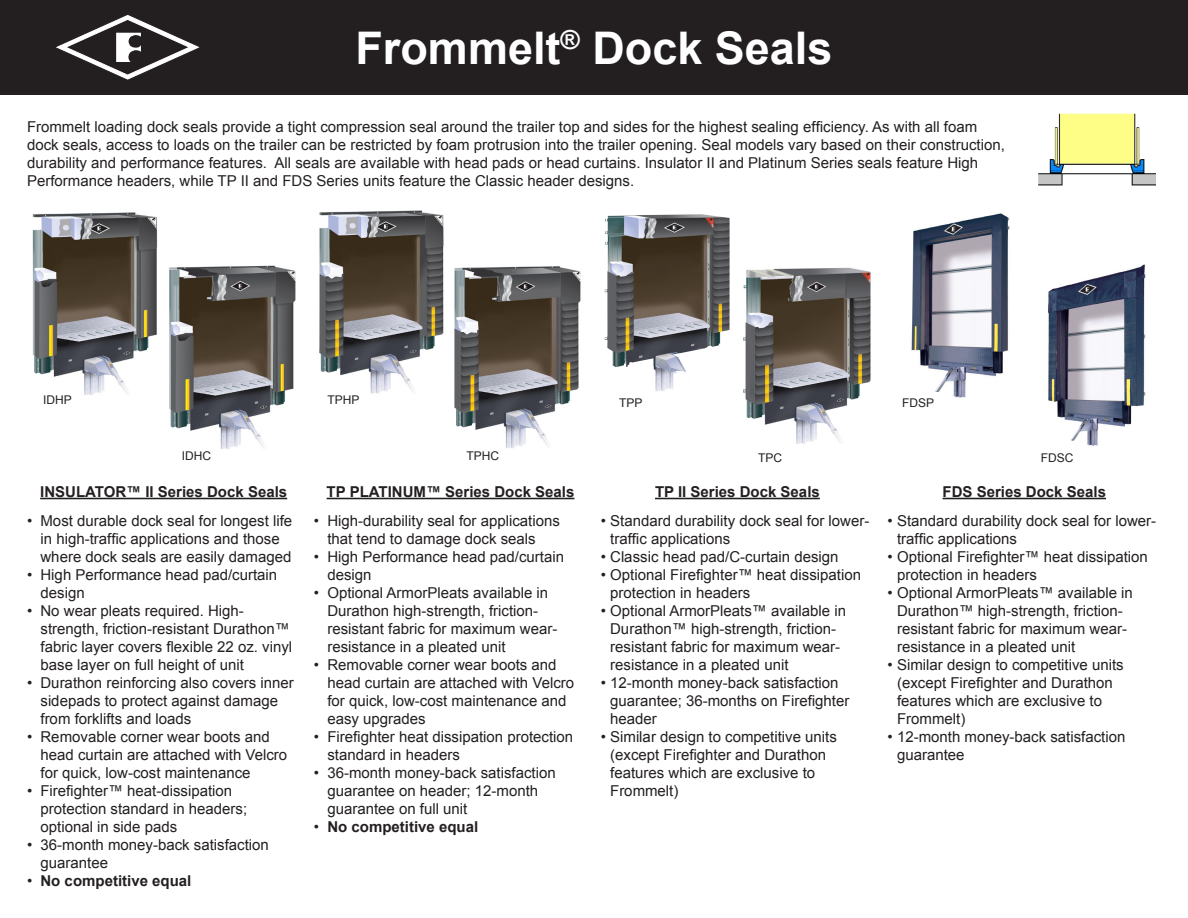
<style>
.page{position:relative;width:1188px;height:918px;background:#fff}
.page>*{position:absolute;margin:0;border:0;box-sizing:border-box;transform-origin:0 0}
.t1{font:700 45px "Arial";color:#fff}
.t2{font:15px/18px "Arial";color:#231f20}
.t3{font:700 15px "Arial";color:#231f20}
.t4{font:12px "Arial";color:#231f20}
.s1{font-weight:400}
</style>
<div class="page">
<div style="left:0;top:0;width:1188px;height:94px;background:#231f20"></div>
<svg style="left:56px;top:15px;width:144px;height:65px"></svg>
<img style="left:1038px;top:113px;width:118px;height:73px">
<hr style="left:40px;top:498px;width:247px;height:1px;background:#231f20">
<img style="left:454px;top:266px;width:127px;height:183px">
<img style="left:319px;top:210px;width:125px;height:184px">
<hr style="left:327px;top:498px;width:247px;height:1px;background:#231f20">
<img style="left:32px;top:212px;width:126px;height:183px">
<img style="left:169px;top:265px;width:127px;height:184px">
<img style="left:743px;top:267px;width:128px;height:177px">
<img style="left:605px;top:214px;width:125px;height:177px">
<hr style="left:655px;top:498px;width:165px;height:1px;background:#231f20">
<hr style="left:943px;top:498px;width:163px;height:1px;background:#231f20">
<img style="left:1048px;top:264px;width:98px;height:182px">
<img style="left:911px;top:213px;width:99px;height:185px">
<p class="t1" style="left:356px;top:18px;width:478px">Frommelt<sup>®</sup> Dock Seals</p>
<p class="t2" style="left:27px;top:118px;width:979px">Frommelt loading dock seals provide a tight compression seal around the trailer top and sides for the highest sealing efficiency. As with all foam dock seals, access to loads on the trailer can be restricted by foam protrusion into the trailer opening. Seal models vary based on their construction, durability and performance features. All seals are available with head pads or head curtains. Insulator II and Platinum Series seals feature High Performance headers, while TP II and FDS Series units feature the Classic header designs.</p>
<p class="t4" style="left:43px;top:392px;width:30px">IDHP</p>
<p class="t4" style="left:328px;top:392px;width:34px">TPHP</p>
<p class="t4" style="left:619px;top:394px;width:25px">TPP</p>
<p class="t4" style="left:902px;top:394px;width:34px">FDSP</p>
<p class="t4" style="left:182px;top:448px;width:31px">IDHC</p>
<p class="t4" style="left:466px;top:448px;width:34px">TPHC</p>
<p class="t4" style="left:758px;top:450px;width:25px">TPC</p>
<p class="t4" style="left:1041px;top:450px;width:34px">FDSC</p>
<p class="t3" style="left:40px;top:482px;width:249px">INSULATOR™ II Series Dock Seals</p>
<p class="t2" style="left:40px;top:512px;width:253px;text-indent:-14px">• Most durable dock seal for longest life in high-traffic applications and those where dock seals are easily damaged</p>
<p class="t2" style="left:40px;top:566px;width:238px;text-indent:-14px">• High Performance head pad/curtain design</p>
<p class="t2" style="left:40px;top:602px;width:253px;text-indent:-14px">• No wear pleats required. High&shy;strength, friction-resistant Durathon™ fabric layer covers flexible 22 oz. vinyl base layer on full height of unit</p>
<p class="t2" style="left:40px;top:674px;width:255px;text-indent:-14px">• Durathon reinforcing also covers inner sidepads to protect against damage from forklifts and loads</p>
<p class="t2" style="left:40px;top:728px;width:248px;text-indent:-14px">• Removable corner wear boots and head curtain are attached with Velcro for quick, low-cost maintenance</p>
<p class="t2" style="left:40px;top:782px;width:208px;text-indent:-14px">• Firefighter™ heat-dissipation protection standard in headers; optional in side pads</p>
<p class="t2" style="left:40px;top:836px;width:230px;text-indent:-14px">• 36-month money-back satisfaction guarantee</p>
<p class="t3" style="left:27px;top:871px;width:166px"><span class="s1">•</span> No competitive equal</p>
<p class="t3" style="left:327px;top:482px;width:249px">TP PLATINUM™ Series Dock Seals</p>
<p class="t2" style="left:327px;top:512px;width:234px;text-indent:-14px">• High-durability seal for applications that tend to damage dock seals</p>
<p class="t2" style="left:327px;top:548px;width:238px;text-indent:-14px">• High Performance head pad/curtain design</p>
<p class="t2" style="left:327px;top:584px;width:232px;text-indent:-14px">• Optional ArmorPleats available in Durathon high-strength, friction&shy;resistant fabric for maximum wear&shy;resistance in a pleated unit</p>
<p class="t2" style="left:327px;top:656px;width:248px;text-indent:-14px">• Removable corner wear boots and head curtain are attached with Velcro for quick, low-cost maintenance and easy upgrades</p>
<p class="t2" style="left:327px;top:728px;width:247px;text-indent:-14px">• Firefighter heat dissipation protection standard in headers</p>
<p class="t2" style="left:327px;top:764px;width:230px;text-indent:-14px">• 36-month money-back satisfaction guarantee on header; 12-month guarantee on full unit</p>
<p class="t3" style="left:314px;top:817px;width:166px"><span class="s1">•</span> No competitive equal</p>
<p class="t3" style="left:655px;top:482px;width:166px">TP II Series Dock Seals</p>
<p class="t2" style="left:610px;top:512px;width:261px;text-indent:-9px">• Standard durability dock seal for lower&shy;traffic applications</p>
<p class="t2" style="left:601px;top:548px;width:239px">• Classic head pad/C-curtain design</p>
<p class="t2" style="left:610px;top:566px;width:252px;text-indent:-9px">• Optional Firefighter™ heat dissipation protection in headers</p>
<p class="t2" style="left:610px;top:602px;width:237px;text-indent:-9px">• Optional ArmorPleats™ available in Durathon™ high-strength, friction&shy;resistant fabric for maximum wear&shy;resistance in a pleated unit</p>
<p class="t2" style="left:610px;top:674px;width:241px;text-indent:-9px">• 12-month money-back satisfaction guarantee; 36-months on Firefighter header</p>
<p class="t2" style="left:610px;top:728px;width:228px;text-indent:-9px">• Similar design to competitive units (except Firefighter and Durathon features which are exclusive to<br>Frommelt)</p>
<p class="t3" style="left:943px;top:482px;width:165px">FDS Series Dock Seals</p>
<p class="t2" style="left:897px;top:512px;width:261px;text-indent:-9px">• Standard durability dock seal for lower&shy;traffic applications</p>
<p class="t2" style="left:897px;top:548px;width:252px;text-indent:-9px">• Optional Firefighter™ heat dissipation protection in headers</p>
<p class="t2" style="left:897px;top:584px;width:237px;text-indent:-9px">• Optional ArmorPleats™ available in Durathon™ high-strength, friction&shy;resistant fabric for maximum wear&shy;resistance in a pleated unit</p>
<p class="t2" style="left:897px;top:656px;width:228px;text-indent:-9px">• Similar design to competitive units (except Firefighter and Durathon features which are exclusive to<br>Frommelt)</p>
<p class="t2" style="left:897px;top:728px;width:230px;text-indent:-9px">• 12-month money-back satisfaction guarantee</p>
</div>
